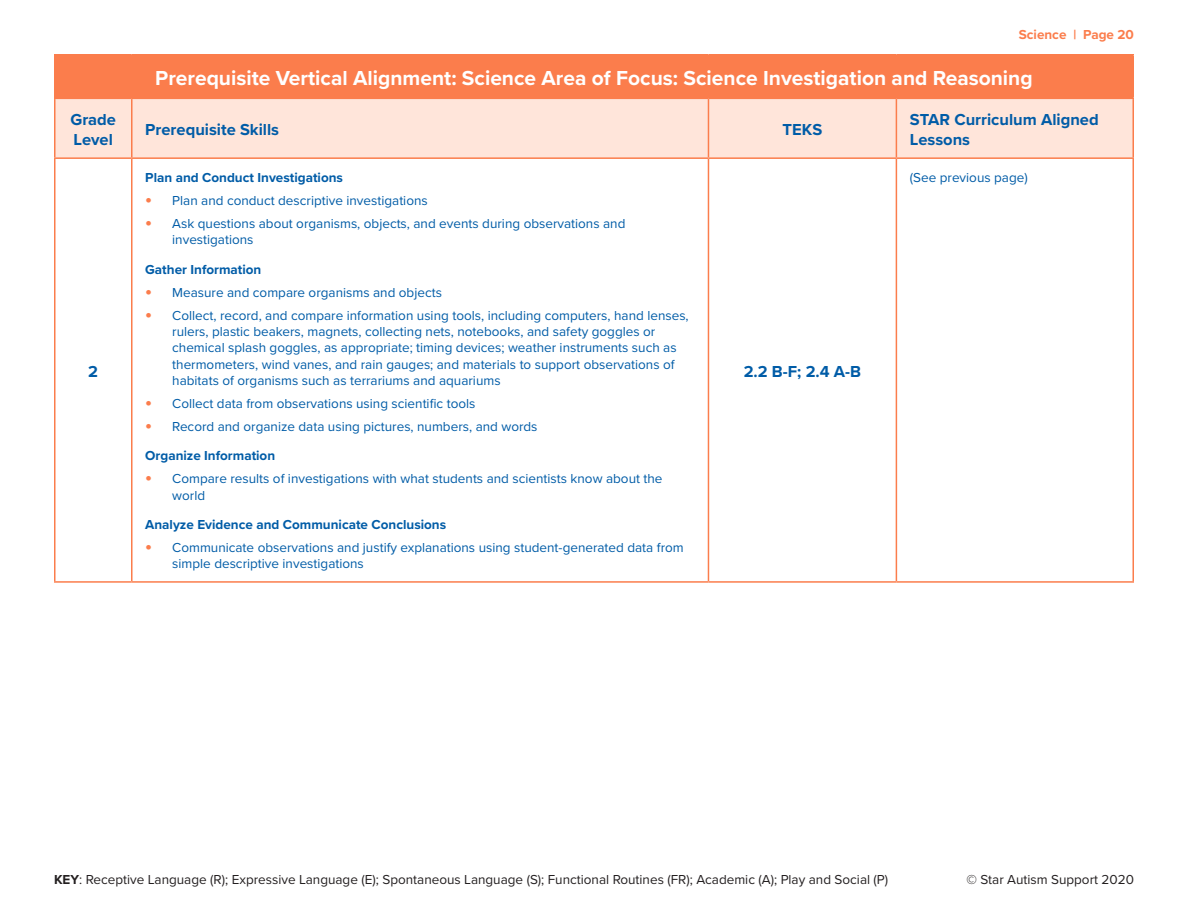
<style>
.page{position:relative;width:1188px;height:918px;background:#fff}
.page>*{position:absolute;margin:0;border:0;box-sizing:border-box;transform-origin:0 0}
.Table_Header{font:700 21px "Proxima Nova";color:#fff}
.Table_Subheader{font:700 16.5px/19.8px "Proxima Nova";color:#005ca7}
.Grade_Level_and_TEKS{font:700 16.5px "Proxima Nova";color:#005ca7}
.Aligned_Lessons_-_Bo{font:13.5px/16.2px "Proxima Nova";color:#005ca7}
.t1{font:13.5px "Proxima Nova";color:#231f20}
.Aligned_Lessons_-_He{font:700 13.5px "Proxima Nova";color:#005ca7}
.t2{font:700 13.5px "Proxima Nova";color:#fb7d4c}
.s1{font-weight:700;font-size:19.5px;color:#fb7d4c}
.s2{font-weight:700}
</style>
<div class="page">
<div style="left:55px;top:55px;width:1078px;height:43px;background:#fb7d4c"></div>
<div style="left:56px;top:99px;width:1076px;height:58px;background:#ffe5da"></div>
<hr style="left:54px;top:99px;width:2px;height:58px;background:#fb7d4c">
<hr style="left:131px;top:99px;width:2px;height:58px;background:#fb7d4c">
<hr style="left:708px;top:99px;width:1px;height:58px;background:#fb7d4c">
<hr style="left:896px;top:99px;width:1px;height:58px;background:#fb7d4c">
<hr style="left:1132px;top:99px;width:2px;height:58px;background:#fb7d4c">
<hr style="left:54px;top:157px;width:78px;height:2px;background:#fb7d4c">
<hr style="left:54px;top:159px;width:2px;height:422px;background:#fb7d4c">
<hr style="left:132px;top:157px;width:576px;height:2px;background:#fb7d4c">
<hr style="left:131px;top:159px;width:2px;height:422px;background:#fb7d4c">
<hr style="left:708px;top:157px;width:188px;height:2px;background:#fb7d4c">
<hr style="left:708px;top:159px;width:1px;height:422px;background:#fb7d4c">
<hr style="left:896px;top:157px;width:238px;height:2px;background:#fb7d4c">
<hr style="left:896px;top:159px;width:1px;height:422px;background:#fb7d4c">
<hr style="left:1132px;top:159px;width:2px;height:422px;background:#fb7d4c">
<hr style="left:54px;top:581px;width:78px;height:2px;background:#fb7d4c">
<hr style="left:132px;top:581px;width:576px;height:2px;background:#fb7d4c">
<hr style="left:708px;top:581px;width:188px;height:2px;background:#fb7d4c">
<hr style="left:896px;top:581px;width:238px;height:2px;background:#fb7d4c">
<hr style="left:54px;top:54px;width:78px;height:2px;background:#fb7d4c">
<hr style="left:54px;top:55px;width:2px;height:43px;background:#fb7d4c">
<hr style="left:132px;top:54px;width:576px;height:2px;background:#fb7d4c">
<hr style="left:708px;top:54px;width:188px;height:2px;background:#fb7d4c">
<hr style="left:896px;top:54px;width:238px;height:2px;background:#fb7d4c">
<hr style="left:1132px;top:55px;width:2px;height:43px;background:#fb7d4c">
<hr style="left:54px;top:98px;width:78px;height:1px;background:#fb7d4c">
<hr style="left:132px;top:98px;width:576px;height:1px;background:#fb7d4c">
<hr style="left:708px;top:98px;width:188px;height:1px;background:#fb7d4c">
<hr style="left:896px;top:98px;width:238px;height:1px;background:#fb7d4c">
<p class="t2" style="left:1019px;top:24px;width:117px">Science | Page 20</p>
<p class="Table_Header" style="left:155px;top:62px;width:879px">Prerequisite Vertical Alignment: Science Area of Focus: Science Investigation and Reasoning</p>
<p class="Table_Subheader" style="left:70px;top:109px;width:47px">Grade<br>Level</p>
<p class="Table_Subheader" style="left:145px;top:119px;width:135px">Prerequisite Skills</p>
<p class="Table_Subheader" style="left:783px;top:119px;width:41px">TEKS</p>
<p class="Table_Subheader" style="left:910px;top:109px;width:190px">STAR Curriculum Aligned<br>Lessons</p>
<p class="Grade_Level_and_TEKS" style="left:88px;top:359px;width:11px">2</p>
<p class="Aligned_Lessons_-_He" style="left:145px;top:168px;width:199px">Plan and Conduct Investigations</p>
<p class="Aligned_Lessons_-_Bo" style="left:145px;top:192px;width:284px"><span class="s1">•</span> Plan and conduct descriptive investigations</p>
<p class="Aligned_Lessons_-_Bo" style="left:172px;top:215px;width:455px;text-indent:-27px"><span class="s1">•</span> Ask questions about organisms, objects, and events during observations and investigations</p>
<p class="Aligned_Lessons_-_He" style="left:145px;top:260px;width:118px">Gather Information</p>
<p class="Aligned_Lessons_-_Bo" style="left:145px;top:284px;width:298px"><span class="s1">•</span> Measure and compare organisms and objects</p>
<p class="Aligned_Lessons_-_Bo" style="left:172px;top:307px;width:518px;text-indent:-27px"><span class="s1">•</span> Collect, record, and compare information using tools, including computers, hand lenses, rulers, plastic beakers, magnets, collecting nets, notebooks, and safety goggles or chemical splash goggles, as appropriate; timing devices; weather instruments such as thermometers, wind vanes, and rain gauges; and materials to support observations of habitats of organisms such as terrariums and aquariums</p>
<p class="Aligned_Lessons_-_Bo" style="left:145px;top:395px;width:332px"><span class="s1">•</span> Collect data from observations using scientific tools</p>
<p class="Aligned_Lessons_-_Bo" style="left:145px;top:418px;width:394px"><span class="s1">•</span> Record and organize data using pictures, numbers, and words</p>
<p class="Aligned_Lessons_-_He" style="left:145px;top:446px;width:131px">Organize Information</p>
<p class="Aligned_Lessons_-_Bo" style="left:172px;top:470px;width:492px;text-indent:-27px"><span class="s1">•</span> Compare results of investigations with what students and scientists know about the world</p>
<p class="Aligned_Lessons_-_He" style="left:145px;top:515px;width:302px">Analyze Evidence and Communicate Conclusions</p>
<p class="Aligned_Lessons_-_Bo" style="left:172px;top:539px;width:513px;text-indent:-27px"><span class="s1">•</span> Communicate observations and justify explanations using student-generated data from simple descriptive investigations</p>
<p class="Aligned_Lessons_-_Bo" style="left:910px;top:169px;width:119px">(See previous page)</p>
<p class="Grade_Level_and_TEKS" style="left:744px;top:359px;width:119px">2.2 B-F; 2.4 A-B</p>
<p class="t1" style="left:54px;top:870px;width:836px"><span class="s2">KEY</span>: Receptive Language (R); Expressive Language (E); Spontaneous Language (S); Functional Routines (FR); Academic (A); Play and Social (P)</p>
<p class="t1" style="left:967px;top:870px;width:169px">© Star Autism Support 2020</p>
</div>
